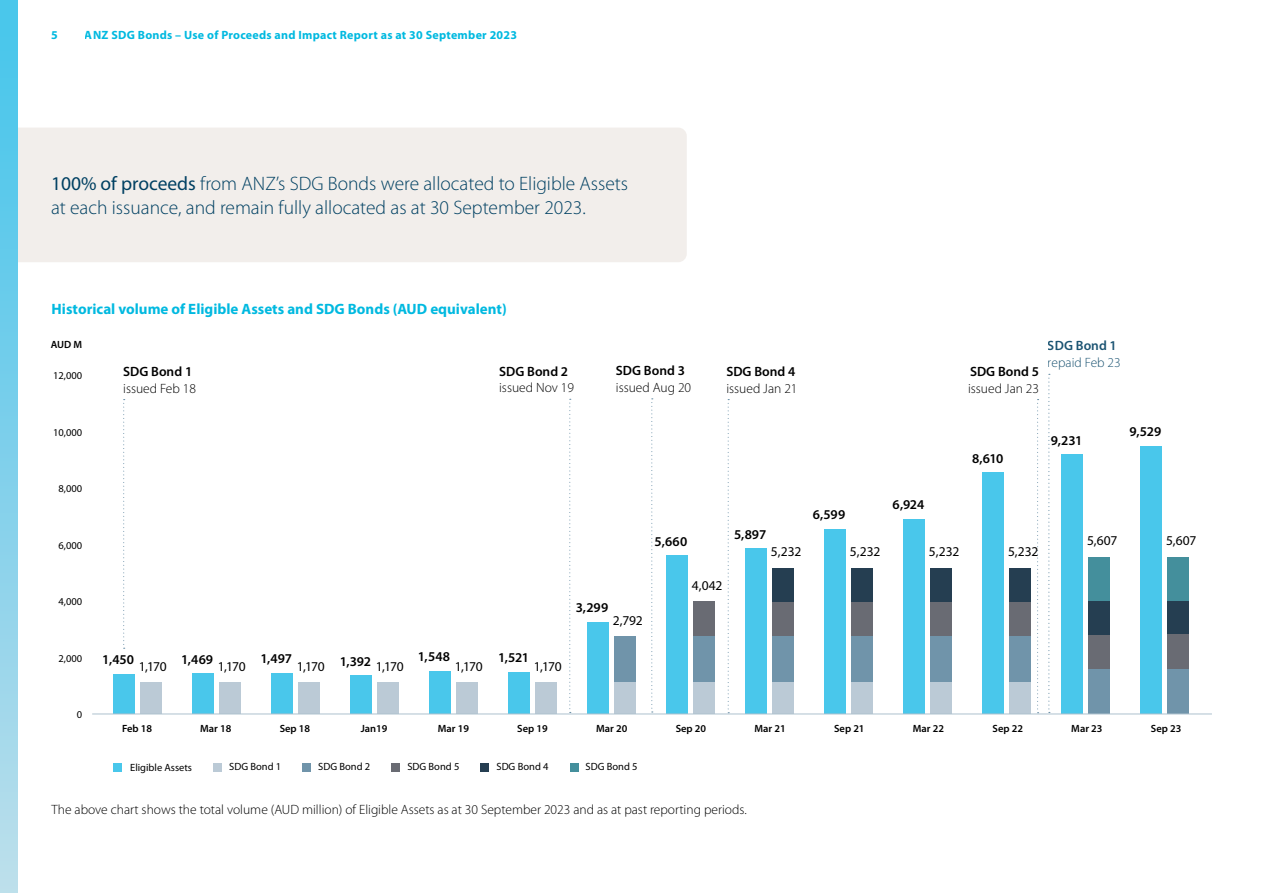
<style>
.page{position:relative;width:1263px;height:893px;background:#fff}
.page>*{position:absolute;margin:0;border:0;box-sizing:border-box;transform-origin:0 0}
.t1{font:300 19.5px/24px "Myriad Pro";color:#004062}
.t2{font:700 15px "Myriad Pro";color:#00b9e0}
.t3{font:300 13.5px "Myriad Pro";color:#000}
.t4{font:600 13.5px "Myriad Pro";color:#000}
.t5{font:13.5px "Myriad Pro";letter-spacing:-.02em;color:#000}
.t6{font:300 13.5px "Myriad Pro";color:#004062}
.t7{font:600 13.5px "Myriad Pro";color:#004062}
.t8{font:700 12px "Myriad Pro";letter-spacing:.02em;color:#00b9e0}
.t9{font:10.5px "Myriad Pro";color:#000}
.t10{font:600 10.5px "Myriad Pro";color:#000}
.s1{font-weight:400}
</style>
<div class="page">
<div style="left:17px;top:128px;width:670px;height:134px;background:#f2eeeb"></div>
<svg style="left:123px;top:399px;width:2px;height:250px"></svg>
<svg style="left:569px;top:399px;width:2px;height:314px"></svg>
<svg style="left:1048px;top:374px;width:2px;height:339px"></svg>
<svg style="left:651px;top:398px;width:2px;height:314px"></svg>
<svg style="left:728px;top:399px;width:1px;height:314px"></svg>
<svg style="left:1037px;top:399px;width:1px;height:314px"></svg>
<div style="left:114px;top:763px;width:8px;height:8px;background:#49c7eb"></div>
<div style="left:213px;top:763px;width:9px;height:8px;background:#bbcad6"></div>
<div style="left:302px;top:763px;width:9px;height:8px;background:#7094aa"></div>
<div style="left:392px;top:763px;width:8px;height:8px;background:#696b73"></div>
<div style="left:481px;top:763px;width:8px;height:8px;background:#253e51"></div>
<div style="left:570px;top:763px;width:8px;height:8px;background:#448f9c"></div>
<div style="left:114px;top:674px;width:21px;height:40px;background:#49c7eb"></div>
<div style="left:140px;top:682px;width:21px;height:32px;background:#bbcad6"></div>
<div style="left:193px;top:673px;width:21px;height:41px;background:#49c7eb"></div>
<div style="left:219px;top:682px;width:21px;height:32px;background:#bbcad6"></div>
<div style="left:272px;top:673px;width:21px;height:41px;background:#49c7eb"></div>
<div style="left:298px;top:682px;width:21px;height:32px;background:#bbcad6"></div>
<div style="left:351px;top:676px;width:21px;height:38px;background:#49c7eb"></div>
<div style="left:377px;top:682px;width:21px;height:32px;background:#bbcad6"></div>
<div style="left:430px;top:671px;width:21px;height:43px;background:#49c7eb"></div>
<div style="left:456px;top:682px;width:21px;height:32px;background:#bbcad6"></div>
<div style="left:509px;top:672px;width:21px;height:42px;background:#49c7eb"></div>
<div style="left:535px;top:682px;width:21px;height:32px;background:#bbcad6"></div>
<div style="left:588px;top:622px;width:21px;height:92px;background:#49c7eb"></div>
<div style="left:614px;top:682px;width:21px;height:32px;background:#bbcad6"></div>
<div style="left:614px;top:636px;width:21px;height:46px;background:#7094aa"></div>
<div style="left:667px;top:556px;width:21px;height:158px;background:#49c7eb"></div>
<div style="left:693px;top:682px;width:21px;height:32px;background:#bbcad6"></div>
<div style="left:693px;top:636px;width:21px;height:46px;background:#7094aa"></div>
<div style="left:693px;top:601px;width:21px;height:35px;background:#696b73"></div>
<div style="left:746px;top:548px;width:21px;height:166px;background:#49c7eb"></div>
<div style="left:772px;top:682px;width:21px;height:32px;background:#bbcad6"></div>
<div style="left:772px;top:636px;width:21px;height:46px;background:#7094aa"></div>
<div style="left:772px;top:601px;width:21px;height:35px;background:#696b73"></div>
<div style="left:772px;top:568px;width:21px;height:33px;background:#253e51"></div>
<div style="left:825px;top:529px;width:21px;height:185px;background:#49c7eb"></div>
<div style="left:851px;top:682px;width:21px;height:32px;background:#bbcad6"></div>
<div style="left:851px;top:636px;width:21px;height:46px;background:#7094aa"></div>
<div style="left:851px;top:601px;width:21px;height:35px;background:#696b73"></div>
<div style="left:851px;top:568px;width:21px;height:33px;background:#253e51"></div>
<div style="left:904px;top:519px;width:21px;height:195px;background:#49c7eb"></div>
<div style="left:930px;top:682px;width:21px;height:32px;background:#bbcad6"></div>
<div style="left:930px;top:636px;width:21px;height:46px;background:#7094aa"></div>
<div style="left:930px;top:601px;width:21px;height:35px;background:#696b73"></div>
<div style="left:930px;top:568px;width:21px;height:33px;background:#253e51"></div>
<div style="left:983px;top:473px;width:21px;height:241px;background:#49c7eb"></div>
<div style="left:1009px;top:682px;width:21px;height:32px;background:#bbcad6"></div>
<div style="left:1009px;top:636px;width:21px;height:46px;background:#7094aa"></div>
<div style="left:1009px;top:601px;width:21px;height:35px;background:#696b73"></div>
<div style="left:1009px;top:568px;width:21px;height:33px;background:#253e51"></div>
<div style="left:1062px;top:455px;width:21px;height:259px;background:#49c7eb"></div>
<div style="left:1088px;top:669px;width:21px;height:45px;background:#7094aa"></div>
<div style="left:1088px;top:634px;width:21px;height:35px;background:#696b73"></div>
<div style="left:1088px;top:601px;width:21px;height:33px;background:#253e51"></div>
<div style="left:1088px;top:557px;width:21px;height:44px;background:#448f9c"></div>
<div style="left:1141px;top:446px;width:21px;height:268px;background:#49c7eb"></div>
<div style="left:1167px;top:669px;width:21px;height:45px;background:#7094aa"></div>
<div style="left:1167px;top:634px;width:21px;height:35px;background:#696b73"></div>
<div style="left:1167px;top:601px;width:21px;height:33px;background:#253e51"></div>
<div style="left:1167px;top:557px;width:21px;height:44px;background:#448f9c"></div>
<hr style="left:92px;top:714px;width:1120px;height:1px;background:#aec1ce">
<div style="left:0;top:0;width:17px;height:893px;background:linear-gradient(to bottom,#42c4eb,#bbddeb)"></div>
<p class="t8" style="left:51px;top:27px;width:8px">5</p>
<p class="t8" style="left:85px;top:27px;width:434px">ANZ SDG Bonds – Use of Proceeds and Impact Report as at 30 September 2023</p>
<h1 class="t1" style="left:51px;top:171px;width:579px"><span class="s1">100% of proceeds</span> from ANZ’s SDG Bonds were allocated to Eligible Assets at each issuance, and remain fully allocated as at 30 September 2023.</h1>
<p class="t2" style="left:52px;top:299px;width:457px">Historical volume of Eligible Assets and SDG Bonds (AUD equivalent)</p>
<p class="t10" style="left:51px;top:338px;width:33px">AUD M</p>
<p class="t9" style="left:53px;top:369px;width:31px">12,000</p>
<p class="t9" style="left:53px;top:426px;width:31px">10,000</p>
<p class="t4" style="left:123px;top:363px;width:71px">SDG Bond 1</p>
<p class="t3" style="left:123px;top:380px;width:74px">issued Feb 18</p>
<p class="t4" style="left:499px;top:363px;width:71px">SDG Bond 2</p>
<p class="t3" style="left:499px;top:380px;width:76px">issued Nov 19</p>
<p class="t4" style="left:616px;top:362px;width:71px">SDG Bond 3</p>
<p class="t3" style="left:616px;top:379px;width:77px">issued Aug 20</p>
<p class="t4" style="left:726px;top:363px;width:71px">SDG Bond 4</p>
<p class="t3" style="left:726px;top:380px;width:73px">issued Jan 21</p>
<p class="t9" style="left:59px;top:482px;width:25px">8,000</p>
<p class="t4" style="left:813px;top:506px;width:34px">6,599</p>
<p class="t9" style="left:59px;top:539px;width:25px">6,000</p>
<p class="t4" style="left:655px;top:532px;width:34px">5,660</p>
<p class="t4" style="left:734px;top:525px;width:34px">5,897</p>
<p class="t5" style="left:771px;top:544px;width:32px">5,232</p>
<p class="t5" style="left:850px;top:544px;width:32px">5,232</p>
<p class="t5" style="left:692px;top:577px;width:32px">4,042</p>
<p class="t9" style="left:59px;top:595px;width:25px">4,000</p>
<p class="t4" style="left:576px;top:599px;width:34px">3,299</p>
<p class="t5" style="left:613px;top:612px;width:31px">2,792</p>
<p class="t9" style="left:59px;top:651px;width:25px">2,000</p>
<p class="t4" style="left:102px;top:651px;width:33px">1,450</p>
<p class="t5" style="left:139px;top:658px;width:29px">1,170</p>
<p class="t4" style="left:181px;top:650px;width:34px">1,469</p>
<p class="t5" style="left:218px;top:658px;width:29px">1,170</p>
<p class="t4" style="left:260px;top:650px;width:33px">1,497</p>
<p class="t5" style="left:297px;top:658px;width:108px">1,170 <sup>1,392</sup> 1,170</p>
<p class="t4" style="left:418px;top:648px;width:34px">1,548</p>
<p class="t5" style="left:455px;top:658px;width:29px">1,170</p>
<p class="t4" style="left:498px;top:649px;width:33px">1,521</p>
<p class="t5" style="left:534px;top:658px;width:29px">1,170</p>
<p class="t4" style="left:970px;top:363px;width:71px">SDG Bond 5</p>
<p class="t3" style="left:968px;top:380px;width:73px">issued Jan 23</p>
<p class="t7" style="left:1048px;top:337px;width:71px">SDG Bond 1</p>
<p class="t6" style="left:1048px;top:354px;width:74px">repaid Feb 23</p>
<p class="t4" style="left:972px;top:450px;width:33px">8,610</p>
<p class="t4" style="left:1051px;top:432px;width:33px">9,231</p>
<p class="t4" style="left:1129px;top:423px;width:33px">9,529</p>
<p class="t4" style="left:893px;top:496px;width:33px">6,924</p>
<p class="t5" style="left:929px;top:544px;width:32px">5,232</p>
<p class="t5" style="left:1008px;top:544px;width:32px">5,232</p>
<p class="t5" style="left:1087px;top:532px;width:32px">5,607</p>
<p class="t5" style="left:1166px;top:532px;width:32px">5,607</p>
<p class="t9" style="left:77px;top:708px;width:7px">0</p>
<p class="t10" style="left:122px;top:722px;width:32px">Feb 18</p>
<p class="t10" style="left:200px;top:722px;width:33px">Mar 18</p>
<p class="t10" style="left:280px;top:722px;width:32px">Sep 18</p>
<p class="t10" style="left:361px;top:722px;width:28px">Jan19</p>
<p class="t10" style="left:438px;top:722px;width:33px">Mar 19</p>
<p class="t10" style="left:517px;top:722px;width:32px">Sep 19</p>
<p class="t10" style="left:596px;top:722px;width:33px">Mar 20</p>
<p class="t10" style="left:676px;top:722px;width:32px">Sep 20</p>
<p class="t10" style="left:754px;top:722px;width:33px">Mar 21</p>
<p class="t10" style="left:834px;top:722px;width:32px">Sep 21</p>
<p class="t10" style="left:913px;top:722px;width:33px">Mar 22</p>
<p class="t10" style="left:992px;top:722px;width:32px">Sep 22</p>
<p class="t10" style="left:1071px;top:722px;width:33px">Mar 23</p>
<p class="t10" style="left:1151px;top:722px;width:32px">Sep 23</p>
<p class="t9" style="left:130px;top:761px;width:63px">Eligible Assets</p>
<p class="t9" style="left:229px;top:760px;width:54px">SDG Bond 1</p>
<p class="t9" style="left:318px;top:760px;width:54px">SDG Bond 2</p>
<p class="t9" style="left:407px;top:760px;width:54px">SDG Bond 5</p>
<p class="t9" style="left:496px;top:760px;width:54px">SDG Bond 4</p>
<p class="t9" style="left:586px;top:760px;width:54px">SDG Bond 5</p>
<p class="t3" style="left:52px;top:801px;width:696px">The above chart shows the total volume (AUD million) of Eligible Assets as at 30 September 2023 and as at past reporting periods.</p>
</div>
